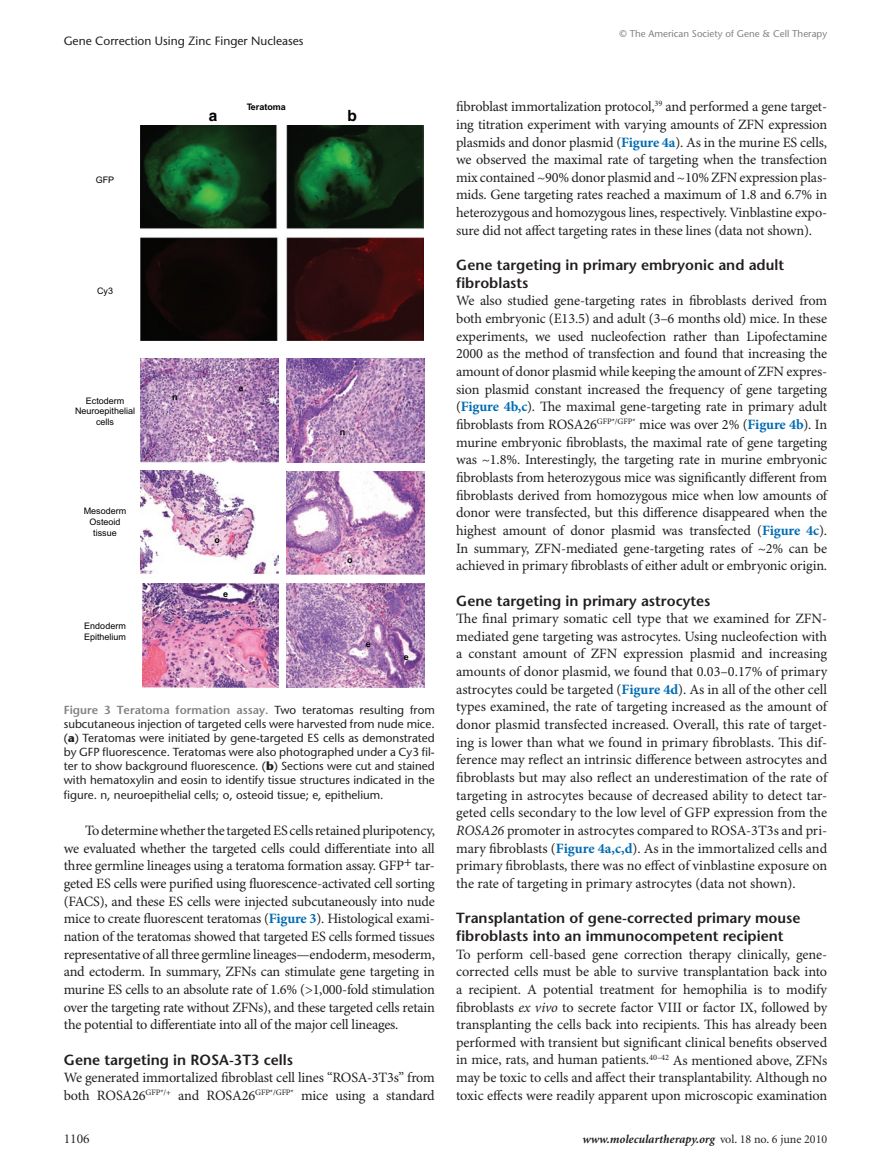
<style>
.page{position:relative;width:891px;height:1175px;background:#fff}
.page>*{position:absolute;margin:0;border:0;box-sizing:border-box;transform-origin:0 0}
.t1{font:700 15.45px "Helvetica";color:#000}
.t2{font:600 14.7px/17.7px "ITC Stone Sans";color:#231f20}
.t3{font:14.25px/17.7px "Minion Pro";letter-spacing:-.01em;color:#231f20;text-align:justify}
.t4{font:13.5px "Minion";color:#231f20}
.t5{font:italic 700 12px "Minion";color:#231f20}
.t6{font:12px "Stone Sans";color:#231f20}
.t7{font:11.7px/14.1px "Stone Sans";color:#231f20;text-align:justify}
.t8{font:600 11.7px "ITC Stone Sans";color:#808285}
.t9{font:9.75px "Stone Sans";color:#808285}
.t10{font:9px/10.8px "Arial";color:#000;text-align:center}
.t11{font:700 9px "Arial";color:#000}
.t12{font:700 9px "Arial";color:#050504}
.t13{font:700 8.25px "Helvetica";color:#000}
.s1{font-family:"Stone Sans";font-weight:400;color:#231f20}
.s2{font-weight:700}
.s3{font-weight:700;color:#006cb3}
.s4{font-style:italic}
.s5{font-weight:400;font-style:normal}
</style>
<div class="page">
<img style="left:287px;top:583px;width:138px;height:104px">
<img style="left:142px;top:583px;width:136px;height:104px">
<img style="left:287px;top:471px;width:138px;height:104px">
<img style="left:141px;top:470px;width:137px;height:103px">
<img style="left:287px;top:358px;width:138px;height:104px">
<img style="left:141px;top:358px;width:137px;height:104px">
<img style="left:141px;top:125px;width:283px;height:215px">
<p class="t6" style="left:64px;top:34px;width:241px">Gene Correction Using Zinc Finger Nucleases</p>
<p class="t10" style="left:96px;top:175px;width:20px">GFP</p>
<p class="t11" style="left:247px;top:100px;width:41px">Teratoma</p>
<p class="t1" style="left:209px;top:106px;width:10px">a</p>
<p class="t1" style="left:347px;top:106px;width:11px">b</p>
<p class="t10" style="left:97px;top:285px;width:18px">Cy3</p>
<p class="t10" style="left:75px;top:395px;width:62px">Ectoderm<br>Neuroepithelial cells</p>
<p class="t10" style="left:84px;top:506px;width:44px">Mesoderm<br>Osteoid tissue</p>
<p class="t10" style="left:84px;top:620px;width:44px;text-align:left">Endoderm<br>Epithelium</p>
<p class="t11" style="left:172px;top:391px;width:7px">n</p>
<p class="t13" style="left:239px;top:382px;width:6px">a</p>
<p class="t11" style="left:215px;top:534px;width:7px">o</p>
<p class="t11" style="left:223px;top:588px;width:7px">e</p>
<p class="t12" style="left:340px;top:426px;width:7px">n</p>
<p class="t11" style="left:347px;top:554px;width:7px">o</p>
<p class="t11" style="left:366px;top:638px;width:7px">e</p>
<p class="t11" style="left:404px;top:650px;width:7px">e</p>
<p class="t8" style="left:64px;top:703px;width:373px">Figure 3 Teratoma formation assay. <span class="s1">Two teratomas resulting from</span></p>
<p class="t7" style="left:64px;top:717px;width:373px">subcutaneous injection of targeted cells were harvested from nude mice. (<span class="s2">a</span>) Teratomas were initiated by gene-targeted ES cells as demonstrated by GFP fluorescence. Teratomas were also photographed under a Cy3 fil&shy;ter to show background fluorescence. (<span class="s2">b</span>) Sections were cut and stained with hematoxylin and eosin to identify tissue structures indicated in the figure. n, neuroepithelial cells; o, osteoid tissue; e, epithelium.</p>
<p class="t3" style="left:64px;top:822px;width:373px;text-indent:21px">To determine whether the targeted ES cells retained pluripotency, we evaluated whether the targeted cells could differentiate into all three germline lineages using a teratoma formation assay. GFP+ tar&shy;geted ES cells were purified using fluorescence-activated cell sorting (FACS), and these ES cells were injected subcutaneously into nude mice to create fluorescent teratomas (<span class="s3">Figure 3</span>). Histological exami&shy;nation of the teratomas showed that targeted ES cells formed tissues representative of all three germline lineages—endoderm, mesoderm, and ectoderm. In summary, ZFNs can stimulate gene targeting in murine ES cells to an absolute rate of 1.6% (&gt;1,000-fold stimulation over the targeting rate without ZFNs), and these targeted cells retain the potential to differentiate into all of the major cell lineages.</p>
<p class="t2" style="left:64px;top:1050px;width:137px">Gene targeting in ROS</p>
<p class="t2" style="left:219px;top:1050px;width:75px">A-3T3 cells</p>
<p class="t3" style="left:64px;top:1069px;width:373px">We generated immortalized fibroblast cell lines “ROSA-3T3s” from both ROSA26<sup>GFP*/+</sup> and ROSA26<sup>GFP*/GFP*</sup> mice using a standard</p>
<p class="t9" style="left:620px;top:28px;width:209px">© The American Society of Gene &amp; Cell Therapy</p>
<p class="t3" style="left:456px;top:98px;width:373px">fibroblast immortalization protocol,<sup>39</sup> and performed a gene target&shy;ing titration experiment with varying amounts of ZFN expression plasmids and donor plasmid (<span class="s3">Figure 4a</span>). As in the murine ES cells, we observed the maximal rate of targeting when the transfection mix contained ~90% donor plasmid and ~10% ZFN expression plas&shy;mids. Gene targeting rates reached a maximum of 1.8 and 6.7% in heterozygous and homozygous lines, respectively. Vinblastine expo&shy;sure did not affect targeting rates in these lines (data not shown).</p>
<p class="t2" style="left:456px;top:256px;width:330px">Gene targeting in primary embryonic and adult fibroblasts</p>
<p class="t3" style="left:456px;top:292px;width:373px">We also studied gene-targeting rates in fibroblasts derived from both embryonic (E13.5) and adult (3–6 months old) mice. In these experiments, we used nucleofection rather than Lipofectamine 2000 as the method of transfection and found that increasing the amount of donor plasmid while keeping the amount of ZFN expres&shy;sion plasmid constant increased the frequency of gene targeting (<span class="s3">Figure 4b,c</span>). The maximal gene-targeting rate in primary adult fibroblasts from ROSA26<sup>GFP*/GFP*</sup> mice was over 2% (<span class="s3">Figure 4b</span>). In murine embryonic fibroblasts, the maximal rate of gene targeting was ~1.8%. Interestingly, the targeting rate in murine embryonic fibroblasts from heterozygous mice was significantly different from fibroblasts derived from homozygous mice when low amounts of donor were transfected, but this difference disappeared when the highest amount of donor plasmid was transfected (<span class="s3">Figure 4c</span>).<br>In summary, ZFN-mediated gene-targeting rates of ~2% can be achieved in primary fibroblasts of either adult or embryonic origin.</p>
<p class="t2" style="left:456px;top:591px;width:256px">Gene targeting in primary astrocytes</p>
<p class="t3" style="left:456px;top:610px;width:373px">The final primary somatic cell type that we examined for ZFN&shy;mediated gene targeting was astrocytes. Using nucleofection with a constant amount of ZFN expression plasmid and increasing amounts of donor plasmid, we found that 0.03–0.17% of primary astrocytes could be targeted (<span class="s3">Figure 4d</span>). As in all of the other cell types examined, the rate of targeting increased as the amount of donor plasmid transfected increased. Overall, this rate of target&shy;ing is lower than what we found in primary fibroblasts. This dif&shy;ference may reflect an intrinsic difference between astrocytes and fibroblasts but may also reflect an underestimation of the rate of targeting in astrocytes because of decreased ability to detect tar&shy;geted cells secondary to the low level of GFP expression from the <span class="s4">ROSA26</span> promoter in astrocytes compared to ROSA-3T3s and pri&shy;mary fibroblasts (<span class="s3">Figure 4a,c,d</span>). As in the immortalized cells and primary fibroblasts, there was no effect of vinblastine exposure on the rate of targeting in primary astrocytes (data not shown).</p>
<p class="t2" style="left:456px;top:909px;width:346px">Transplantation of gene-corrected primary mouse fibroblasts into an immunocompetent recipient</p>
<p class="t3" style="left:456px;top:945px;width:373px">To perform cell-based gene correction therapy clinically, gene&shy;corrected cells must be able to survive transplantation back into a recipient. A potential treatment for hemophilia is to modify fibroblasts <span class="s4">ex vivo</span> to secrete factor VIII or factor IX, followed by transplanting the cells back into recipients. This has already been performed with transient but significant clinical benefits observed in mice, rats, and human patients.<sup>40–42</sup> As mentioned above, ZFNs may be toxic to cells and affect their transplantability. Although no toxic effects were readily apparent upon microscopic examination</p>
<p class="t4" style="left:64px;top:1132px;width:27px">1106</p>
<p class="t5" style="left:582px;top:1133px;width:247px">www.moleculartherapy.org <span class="s5">vol. 18 no. 6 june 2010</span></p>
</div>
